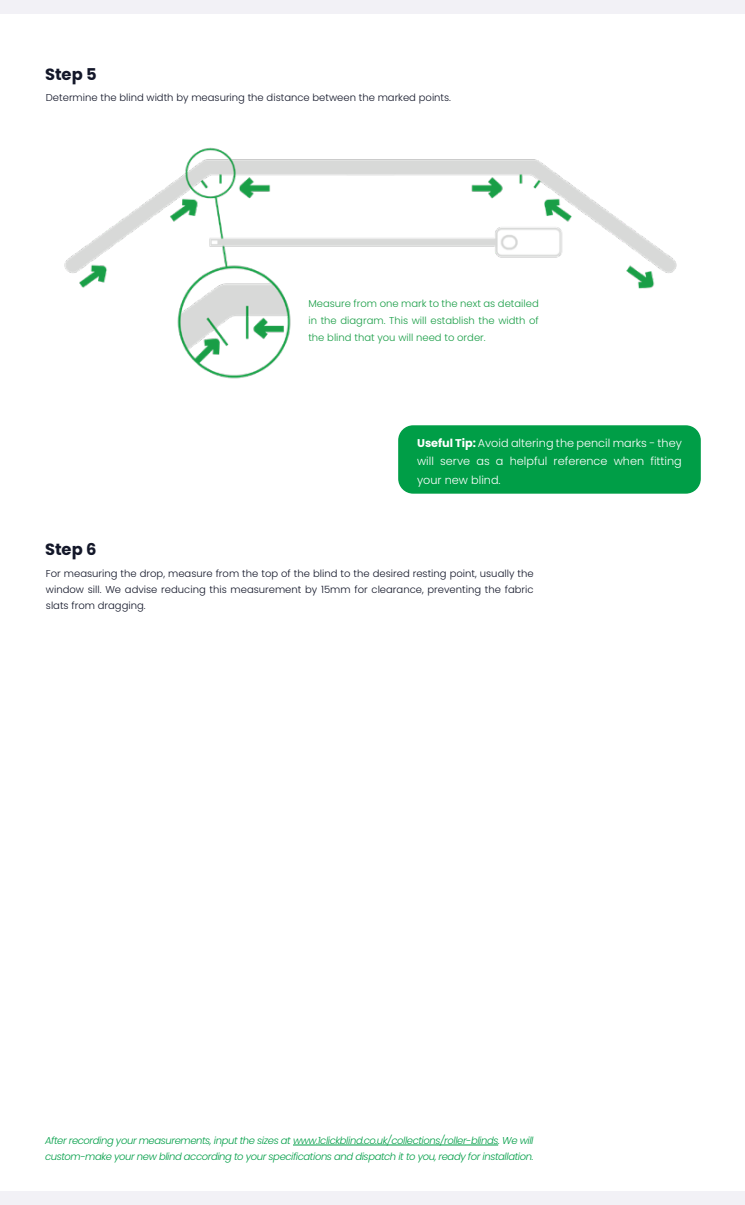
<style>
.page{position:relative;width:745px;height:1205px;background:#fff}
.page>*{position:absolute;margin:0;border:0;box-sizing:border-box;transform-origin:0 0}
.t1{font:700 16.25px "Poppins";color:#131729}
.t2{font:300 11.25px/18.5px "Poppins";color:#fff;text-align:justify}
.t3{font:300 10px/16px "Poppins";color:#131729;text-align:justify}
.t4{font:italic 300 10px/16px "Poppins";letter-spacing:-.04em;color:#009e47}
.t5{font:300 10px/17px "Poppins";color:#1a9e47;text-align:justify}
.s1{font-weight:700}
</style>
<div class="page">
<div style="left:0;top:0;width:744px;height:13px;background:#f2f1f6"></div>
<div style="left:0;top:1191px;width:744px;height:14px;background:#f2f1f6"></div>
<img style="left:64px;top:147px;width:613px;height:232px">
<div style="left:398px;top:425px;width:302px;height:69px;background:#009e47;border-radius:15px"></div>
<hr style="left:293px;top:1144px;width:205px;height:1px;background:#009e47">
<h1 class="t1" style="left:45px;top:65px;width:53px">Step 5</h1>
<p class="t3" style="left:46px;top:90px;width:406px">Determine the blind width by measuring the distance between the marked points.</p>
<p class="t5" style="left:308px;top:295px;width:232px">Measure from one mark to the next as detailed in the diagram. This will establish the width of the blind that you will need to order.</p>
<h1 class="t1" style="left:45px;top:540px;width:53px">Step 6</h1>
<p class="t2" style="left:417px;top:434px;width:266px"><span class="s1">Useful Tip:</span> Avoid altering the pencil marks - they will serve as a helpful reference when fitting your new blind.</p>
<p class="t3" style="left:46px;top:565px;width:489px">For measuring the drop, measure from the top of the blind to the desired resting point, usually the window sill. We advise reducing this measurement by 15mm for clearance, preventing the fabric slats from dragging.</p>
<p class="t4" style="left:45px;top:1132px;width:489px">After recording your measurements, input the sizes at www.1clickblind.co.uk/collections/roller-blinds. We will custom-make your new blind according to your specifications and dispatch it to you, ready for installation.</p>
</div>
